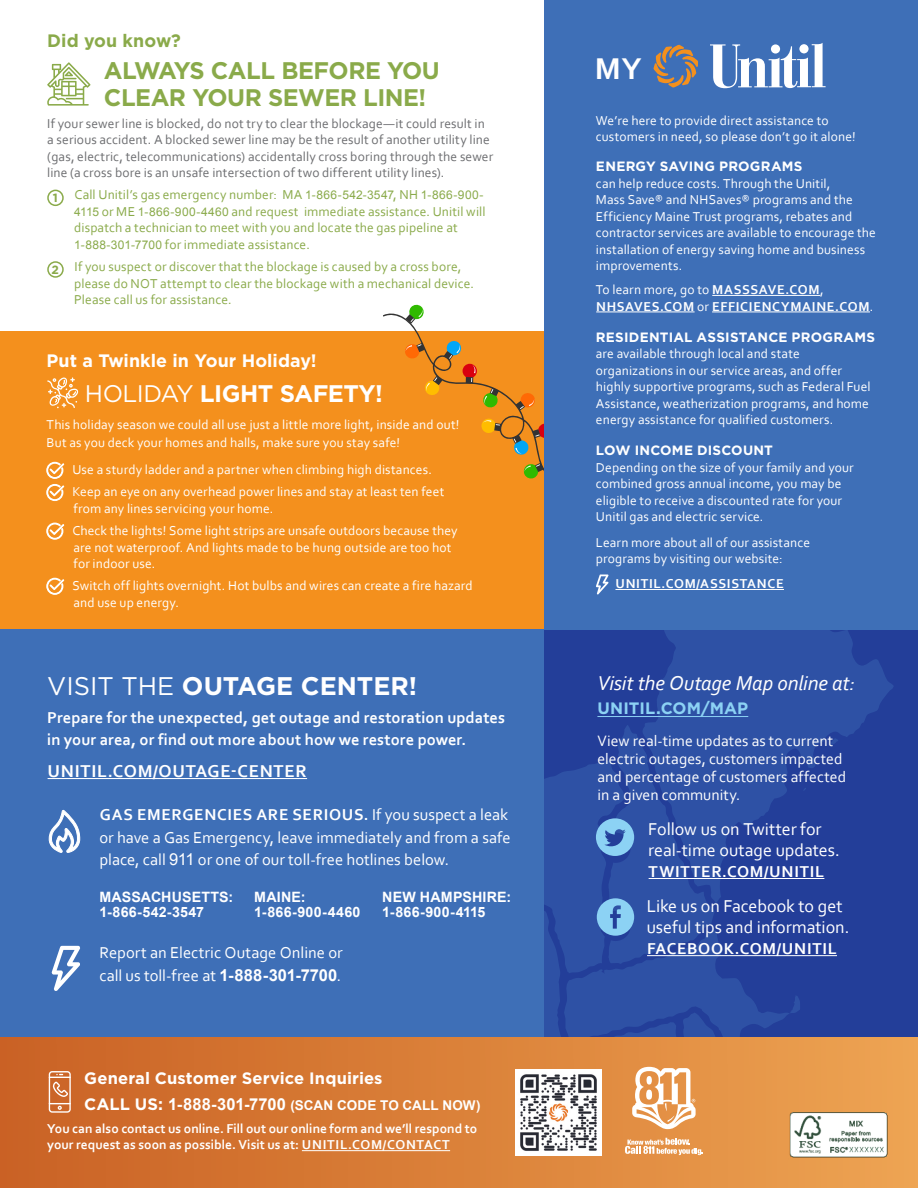
<style>
.page{position:relative;width:918px;height:1188px;background:#fff}
.page>*{position:absolute;margin:0;border:0;box-sizing:border-box;transform-origin:0 0}
.t1{font:700 31.5px "Corbel";color:#fff}
.t2{font:700 25.5px "Gotham";color:#fff}
.t3{font:700 24px/27px "Gotham";letter-spacing:-.02em;color:#8aaa4a}
.t4{font:700 24px "Gotham";letter-spacing:-.02em;color:#fff}
.t5{font:italic 21px "Corbel";letter-spacing:-.005em;color:#fff}
.t6{font:18px/21px "Corbel";letter-spacing:-.005em;color:#fff}
.t7{font:700 18px "Gotham";letter-spacing:.005em;color:#fff}
.t8{font:700 18px "Corbel";letter-spacing:.04em;color:#fff}
.t9{font:700 18px "Gotham";letter-spacing:.005em;color:#8aaa4a}
.t10{font:16.5px/22.5px "Corbel";color:#fff}
.t11{font:700 16.5px/22.5px "Corbel";letter-spacing:.005em;color:#fff}
.t12{font:700 16.5px "Corbel";letter-spacing:.045em;color:#fff}
.t13{font:700 16.5px "Gotham";letter-spacing:.005em;color:#fff}
.t14{font:700 16.5px "Gotham";letter-spacing:.005em;color:#8cd2f4}
.t15{font:15.75px/18px "Corbel";letter-spacing:.005em;color:#fff}
.t16{font:700 14.25px/15px "Arial";letter-spacing:.015em;color:#fff}
.t17{font:13.5px/16.5px "Corbel";letter-spacing:.01em;color:#fff}
.t18{font:13.5px/16.5px "Corbel";letter-spacing:.01em;color:#8aaa4a}
.t19{font:13.5px/16.5px "Corbel";letter-spacing:.01em;color:#6d6e71}
.t20{font:700 13.5px/16.2px "Corbel";letter-spacing:.005em;color:#fff}
.t21{font:700 13.5px/16.5px "Corbel";letter-spacing:.055em;color:#fff}
.t22{font:700 13.5px "Gotham";letter-spacing:.015em;color:#fff}
.t23{font:700 13.5px "Arial";letter-spacing:.005em;color:#fff}
.s1{font-family:"Arial";font-size:12px}
.s2{font-weight:400}
.s3{font-weight:700}
.s4{font-family:"Arial"}
.s5{font-family:"Arial";font-weight:700}
.s6{font-family:"Gotham";font-size:16.5px}
.s7{font-size:16.5px}
</style>
<div class="page">
<div style="left:0;top:332px;width:545px;height:298px;background:#f4901d"></div>
<svg style="left:383px;top:313px;width:161px;height:150px"></svg>
<svg style="left:523px;top:463px;width:21px;height:16px"></svg>
<svg style="left:482px;top:388px;width:17px;height:20px"></svg>
<svg style="left:424px;top:376px;width:18px;height:20px"></svg>
<svg style="left:404px;top:343px;width:21px;height:16px"></svg>
<svg style="left:444px;top:340px;width:18px;height:20px"></svg>
<svg style="left:406px;top:304px;width:18px;height:20px"></svg>
<div style="left:462px;top:364px;width:15px;height:14px;background:#d9000f;border-radius:50%"></div>
<div style="left:466px;top:377px;width:7px;height:6px;background:#333"></div>
<svg style="left:471px;top:365px;width:5px;height:17px"></svg>
<svg style="left:516px;top:392px;width:20px;height:18px"></svg>
<svg style="left:512px;top:423px;width:32px;height:33px"></svg>
<svg style="left:481px;top:418px;width:20px;height:16px"></svg>
<div style="left:0;top:1037px;width:918px;height:151px;background:linear-gradient(to right,#c96124,#eea454)"></div>
<img style="left:789px;top:1109px;width:101px;height:51px">
<hr style="left:302px;top:1150px;width:148px;height:1px;background:#fff">
<svg style="left:49px;top:1071px;width:22px;height:42px"></svg>
<img style="left:515px;top:1070px;width:86px;height:85px">
<svg style="left:632px;top:1067px;width:64px;height:62px"></svg>
<svg style="left:625px;top:1138px;width:78px;height:17px"></svg>
<div style="left:0;top:630px;width:544px;height:407px;background:#3e6fb7"></div>
<div style="left:544px;top:630px;width:374px;height:407px;background:#233e99"></div>
<svg style="left:544px;top:630px;width:350px;height:407px;fill:#2e51a5"></svg>
<hr style="left:48px;top:778px;width:259px;height:1px;background:#fff">
<hr style="left:647px;top:955px;width:190px;height:1px;background:#fff">
<svg style="left:48px;top:809px;width:33px;height:44px"></svg>
<svg style="left:51px;top:946px;width:29px;height:45px"></svg>
<hr style="left:649px;top:878px;width:175px;height:1px;background:#fff">
<hr style="left:597px;top:716px;width:151px;height:1px;background:#8cd2f4">
<div style="left:600px;top:833px;width:31px;height:30px;background:#233e99;border-radius:50%"></div>
<div style="left:600px;top:911px;width:31px;height:30px;background:#233e99;border-radius:50%"></div>
<svg style="left:596px;top:818px;width:38px;height:38px"></svg>
<svg style="left:597px;top:898px;width:37px;height:38px"></svg>
<div style="left:544px;top:0;width:374px;height:630px;background:#3e6fb7"></div>
<svg style="left:653px;top:45px;width:45px;height:43px"></svg>
<svg style="left:710px;top:43px;width:116px;height:45px"></svg>
<hr style="left:712px;top:295px;width:108px;height:1px;background:#fff">
<hr style="left:596px;top:312px;width:99px;height:1px;background:#fff">
<hr style="left:712px;top:312px;width:158px;height:1px;background:#fff">
<hr style="left:615px;top:589px;width:169px;height:1px;background:#fff">
<div style="left:47px;top:190px;width:17px;height:16px;border:2px solid #8aaa4a;border-radius:50%"></div>
<div style="left:47px;top:261px;width:17px;height:17px;border:2px solid #8aaa4a;border-radius:50%"></div>
<svg style="left:47px;top:62px;width:44px;height:44px"></svg>
<svg style="left:46px;top:462px;width:18px;height:39px"></svg>
<svg style="left:46px;top:523px;width:18px;height:17px"></svg>
<svg style="left:46px;top:578px;width:18px;height:17px"></svg>
<svg style="left:47px;top:377px;width:31px;height:31px"></svg>
<svg style="left:596px;top:574px;width:13px;height:21px"></svg>
<h3 class="t9" style="left:47px;top:30px;width:135px">Did you know?</h3>
<h3 class="t3" style="left:104px;top:56px;width:337px">ALWAYS CALL BEFORE YOU<br>CLEAR YOUR SEWER LINE!</h3>
<p class="t19" style="left:47px;top:115px;width:448px">If your sewer line is blocked, do not try to clear the blockage—it could result in a serious accident. A blocked sewer line may be the result of another utility line (gas, electric, telecommunications) accidentally cross boring through the sewer line (a cross bore is an unsafe intersection of two different utility lines).</p>
<p class="t18" style="left:74px;top:186px;width:413px;text-indent:-21px"><sub>1</sub> Call Unitil’s gas emergency number: MA <span class="s1">1-866-542-3547</span>, NH <span class="s1">1-866-900- 4115</span> or ME <span class="s1">1-866-900-4460</span> and request immediate assistance. Unitil will dispatch a technician to meet with you and locate the gas pipeline at <span class="s1">1-888-301-7700</span> for immediate assistance.</p>
<p class="t18" style="left:74px;top:258px;width:401px;text-indent:-23px"><sub>2</sub> If you suspect or discover that the blockage is caused by a cross bore, please do NOT attempt to clear the blockage with a mechanical device.<br>Please call us for assistance.</p>
<h3 class="t7" style="left:47px;top:350px;width:272px">Put a Twinkle in Your Holiday!</h3>
<h3 class="t4" style="left:85px;top:379px;width:300px"><span class="s2">HOLIDAY</span> LIGHT SAFETY!</h3>
<p class="t17" style="left:47px;top:416px;width:414px;line-height:18px">This holiday season we could all use just a little more light, inside and out!<br>But as you deck your homes and halls, make sure you stay safe!</p>
<p class="t17" style="left:72px;top:458px;width:373px;line-height:22.2px">Use a sturdy ladder and a partner when climbing high distances.<br>Keep an eye on any overhead power lines and stay at least ten feet</p>
<p class="t17" style="left:72px;top:497px;width:387px;line-height:22.2px">from any lines servicing your home.<br>Check the lights! Some light strips are unsafe outdoors because they</p>
<p class="t17" style="left:74px;top:539px;width:379px">are not waterproof. And lights made to be hung outside are too hot for indoor use.</p>
<p class="t17" style="left:72px;top:577px;width:402px">Switch off lights overnight. Hot bulbs and wires can create a fire hazard and use up energy.</p>
<h2 class="t2" style="left:47px;top:671px;width:372px"><span class="s2">VISIT THE</span> OUTAGE CENTER!</h2>
<p class="t11" style="left:47px;top:706px;width:459px">Prepare for the unexpected, get outage and restoration updates in your area, or find out more about how we restore power.</p>
<h3 class="t8" style="left:48px;top:760px;width:261px">UNITIL.COM/OUTAGE-CENTER</h3>
<p class="t10" style="left:99px;top:803px;width:413px"><span class="s3">GAS EMERGENCIES ARE SERIOUS.</span> If you suspect a leak or have a Gas Emergency, leave immediately and from a safe place, call <span class="s4">911</span> or one of our toll-free hotlines below.</p>
<p class="t16" style="left:99px;top:890px;width:135px">MASSACHUSETTS:<br>1-866-542-3547</p>
<p class="t16" style="left:254px;top:890px;width:108px">MAINE:<br>1-866-900-4460</p>
<p class="t16" style="left:382px;top:890px;width:131px">NEW HAMPSHIRE:<br>1-866-900-4115</p>
<h1 class="t1" style="left:595px;top:49px;width:49px">MY</h1>
<p class="t17" style="left:596px;top:112px;width:261px">We’re here to provide direct assistance to customers in need, so please don’t go it alone!</p>
<p class="t22" style="left:596px;top:159px;width:208px">ENERGY SAVING PROGRAMS</p>
<p class="t17" style="left:596px;top:175px;width:282px">can help reduce costs. Through the Unitil,<br>Mass Save® and NHSaves® programs and the Efficiency Maine Trust programs, rebates and contractor services are available to encourage the installation of energy saving home and business improvements.</p>
<p class="t21" style="left:596px;top:281px;width:279px"><span class="s2">To learn more, go to</span> MASSSAVE.COM<span class="s2">,<br></span>NHSAVES.COM <span class="s2">or</span> EFFICIENCYMAINE.COM<span class="s2">.</span></p>
<p class="t22" style="left:596px;top:329px;width:281px">RESIDENTIAL ASSISTANCE PROGRAMS</p>
<p class="t17" style="left:596px;top:345px;width:276px">are available through local and state organizations in our service areas, and offer highly supportive programs, such as Federal Fuel Assistance, weatherization programs, and home energy assistance for qualified customers.</p>
<p class="t22" style="left:596px;top:443px;width:179px">LOW INCOME DISCOUNT</p>
<p class="t17" style="left:596px;top:459px;width:259px">Depending on the size of your family and your combined gross annual income, you may be eligible to receive a discounted rate for your Unitil gas and electric service.</p>
<p class="t17" style="left:596px;top:533px;width:216px">Learn more about all of our assistance programs by visiting our website:</p>
<p class="t21" style="left:615px;top:575px;width:170px">UNITIL.COM/ASSISTANCE</p>
<h3 class="t5" style="left:597px;top:670px;width:259px">Visit the Outage Map online at:</h3>
<p class="t14" style="left:597px;top:699px;width:152px">UNITIL.COM/MAP</p>
<p class="t15" style="left:597px;top:731px;width:250px">View real-time updates as to current electric outages, customers impacted and percentage of customers affected in a given community.</p>
<h3 class="t6" style="left:648px;top:818px;width:193px">Follow us on Twitter for real-time outage updates.</h3>
<p class="t12" style="left:649px;top:861px;width:177px">TWITTER.COM/UNITIL</p>
<h3 class="t6" style="left:647px;top:895px;width:204px">Like us on Facebook to get useful tips and information.</h3>
<p class="t10" style="left:99px;top:941px;width:245px">Report an Electric Outage Online or</p>
<p class="t12" style="left:647px;top:938px;width:191px">FACEBOOK.COM/UNITIL</p>
<p class="t10" style="left:99px;top:963px;width:243px">call us toll-free at <span class="s5">1-888-301-7700</span>.</p>
<p class="t13" style="left:84px;top:1069px;width:300px">General Customer Service Inquiries</p>
<p class="t23" style="left:84px;top:1097px;width:398px"><span class="s6">CALL US:</span> <span class="s7">1-888-301-7700</span> (SCAN CODE TO CALL NOW)</p>
<p class="t20" style="left:47px;top:1120px;width:432px">You can also contact us online. Fill out our online form and we’ll respond to your request as soon as possible. Visit us at: UNITIL.COM/CONTACT</p>
</div>
